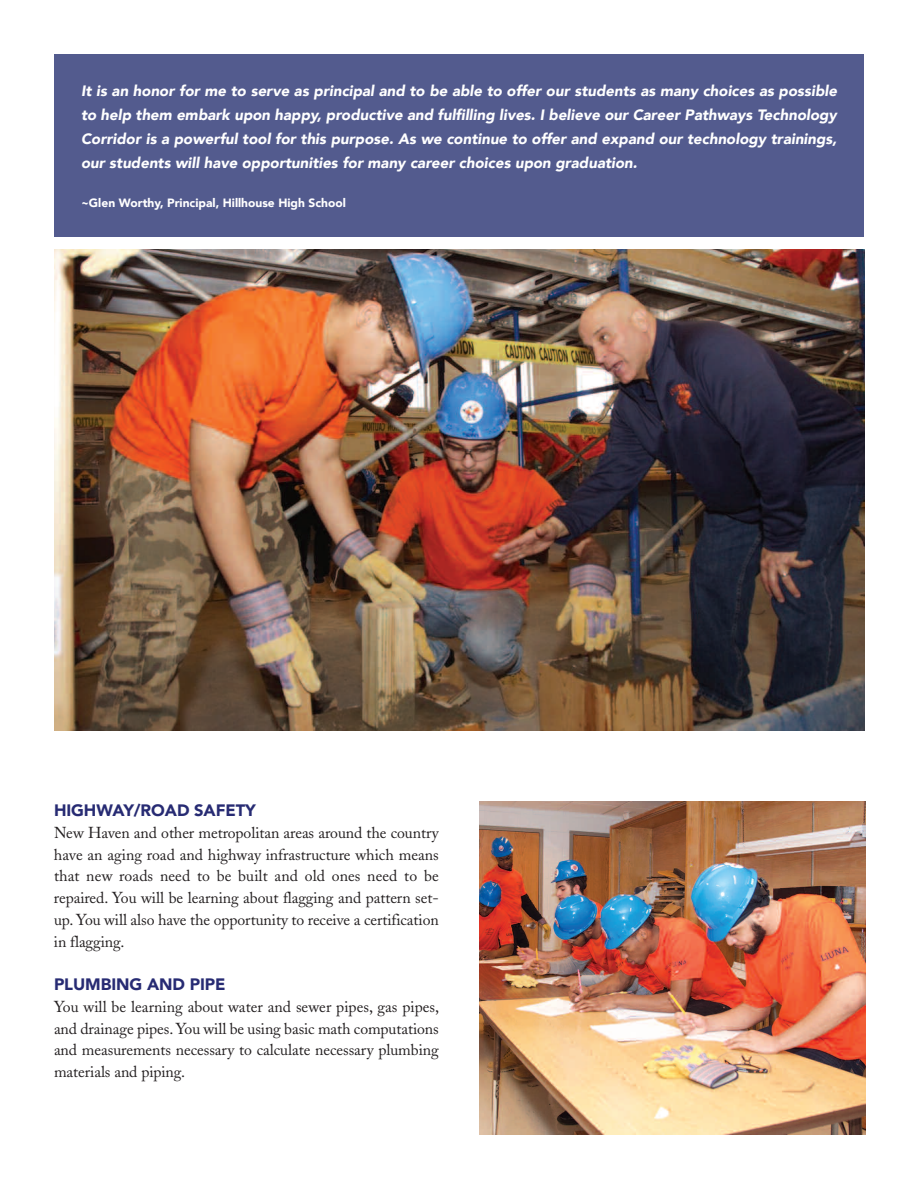
<style>
.page{position:relative;width:918px;height:1188px;background:#fff}
.page>*{position:absolute;margin:0;border:0;box-sizing:border-box;transform-origin:0 0}
.t1{font:900 16.5px "Avenir";letter-spacing:-.005em;color:#272b73}
.t2{font:15.75px/21.8px "Adobe Caslon";letter-spacing:-.005em;color:#231f20;text-align:justify}
.t3{font:italic 900 15px/24px "Avenir";color:#fff;text-align:justify}
.t4{font:900 12px "Avenir";color:#fff}
</style>
<div class="page">
<img style="left:479px;top:801px;width:386px;height:333px">
<img style="left:54px;top:250px;width:810px;height:480px">
<div style="left:54px;top:54px;width:810px;height:182px;background:#535b8e"></div>
<p class="t3" style="left:81px;top:79px;width:757px">It is an honor for me to serve as principal and to be able to offer our students as many choices as possible to help them embark upon happy, productive and fulfilling lives. I believe our Career Pathways Technology Corridor is a powerful tool for this purpose. As we continue to offer and expand our technology trainings, our students will have opportunities for many career choices upon graduation.</p>
<p class="t4" style="left:81px;top:195px;width:266px">~Glen Worthy, Principal, Hillhouse High School</p>
<p class="t1" style="left:54px;top:800px;width:203px">HIGHWAY/ROAD SAFETY</p>
<p class="t2" style="left:54px;top:824px;width:386px">New Haven and other metropolitan areas around the country have an aging road and highway infrastructure which means that new roads need to be built and old ones need to be repaired. You will be learning about flagging and pattern set&shy;up. You will also have the opportunity to receive a certification in flagging.</p>
<p class="t1" style="left:54px;top:974px;width:173px">PLUMBING AND PIPE</p>
<p class="t2" style="left:54px;top:998px;width:387px">You will be learning about water and sewer pipes, gas pipes, and drainage pipes. You will be using basic math computations and measurements necessary to calculate necessary plumbing materials and piping.</p>
</div>
